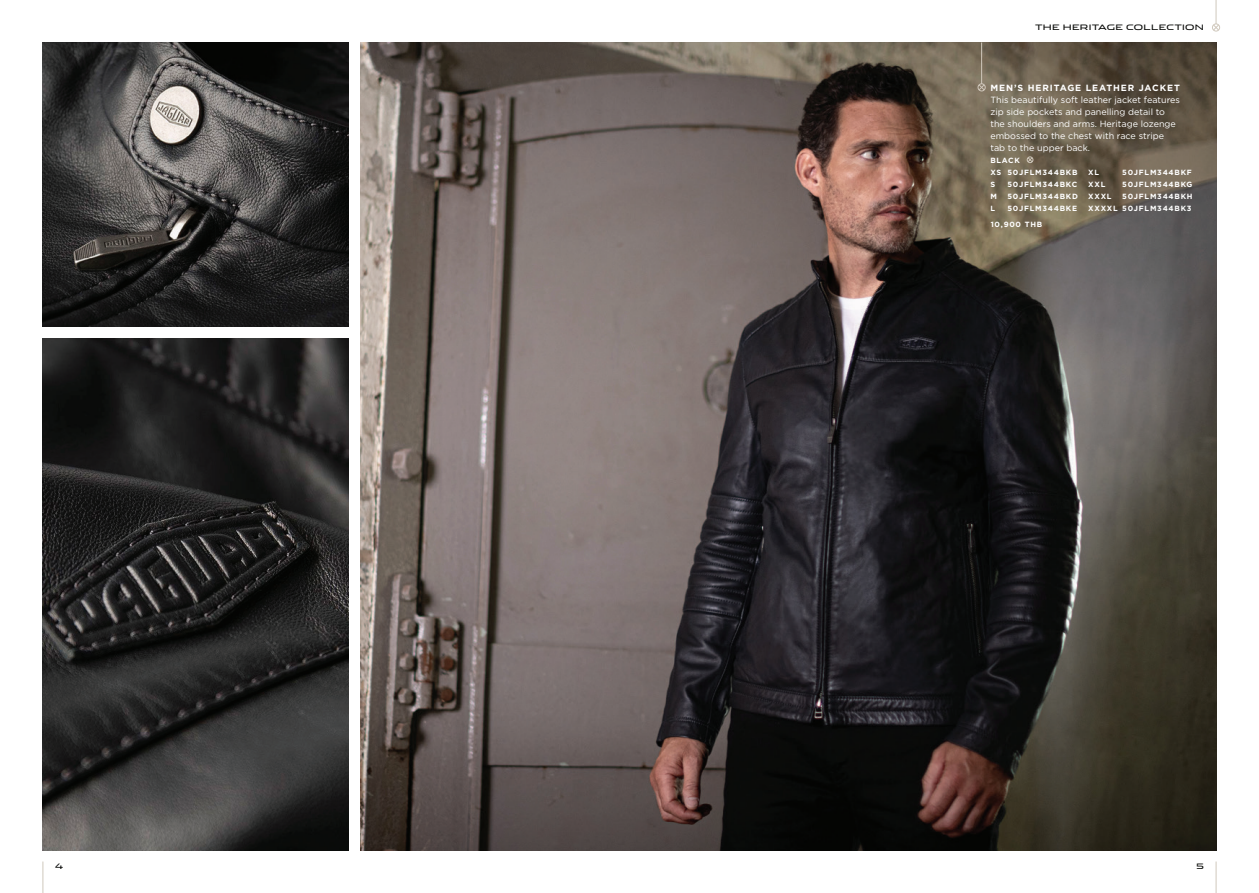
<style>
.page{position:relative;width:1259px;height:893px;background:#fff}
.page>*{position:absolute;margin:0;border:0;box-sizing:border-box;transform-origin:0 0}
.t1{font:9px/12px "Gotham";color:#fff}
.t2{font:700 9px "Gotham";letter-spacing:.1em;color:#fff}
.t3{font:700 7.5px "Gotham";letter-spacing:.1em;color:#fff}
.t4{font:7.5px "Jaguar";letter-spacing:.04em;color:#040503}
</style>
<div class="page">
<hr style="left:1215px;top:861px;width:1px;height:32px;background:#d0c8bc">
<hr style="left:43px;top:861px;width:1px;height:32px;background:#d0c8bc">
<svg style="left:1212px;top:0;width:7px;height:31px"></svg>
<div style="left:1212px;top:24px;width:8px;height:7px;border:1px solid #d0c8bc;border-radius:50%"></div>
<img style="left:361px;top:43px;width:855px;height:807px">
<img style="left:43px;top:43px;width:305px;height:283px">
<img style="left:43px;top:339px;width:305px;height:511px">
<svg style="left:1027px;top:157px;width:6px;height:6px"></svg>
<hr style="left:981px;top:43px;width:1px;height:41px;background:#d0c8bc">
<svg style="left:978px;top:84px;width:7px;height:7px"></svg>
<div style="left:977px;top:83px;width:8px;height:8px;border:1px solid #d0c8bc;border-radius:50%"></div>
<p class="t4" style="left:1035px;top:21px;width:170px">THE HERITAGE COLLECTION</p>
<p class="t2" style="left:990px;top:81px;width:191px">MEN’S HERITAGE LEATHER JACKET</p>
<p class="t1" style="left:990px;top:93px;width:191px">This beautifully soft leather jacket features zip side pockets and panelling detail to the shoulders and arms. Heritage lozenge embossed to the chest with race stripe tab to the upper back.</p>
<p class="t3" style="left:990px;top:155px;width:31px">BLACK</p>
<p class="t3" style="left:990px;top:167px;width:89px">XS 50JFLM344BKB</p>
<p class="t3" style="left:1088px;top:167px;width:12px">XL</p>
<p class="t3" style="left:1122px;top:167px;width:71px">50JFLM344BKF</p>
<p class="t3" style="left:990px;top:179px;width:6px">S</p>
<p class="t3" style="left:1007px;top:179px;width:71px">50JFLM344BKC</p>
<p class="t3" style="left:1088px;top:179px;width:19px">XXL</p>
<p class="t3" style="left:1122px;top:179px;width:72px">50JFLM344BKG</p>
<p class="t3" style="left:990px;top:191px;width:8px">M</p>
<p class="t3" style="left:1007px;top:191px;width:72px">50JFLM344BKD</p>
<p class="t3" style="left:1088px;top:191px;width:25px">XXXL</p>
<p class="t3" style="left:1122px;top:191px;width:72px">50JFLM344BKH</p>
<p class="t3" style="left:990px;top:203px;width:6px">L</p>
<p class="t3" style="left:1007px;top:203px;width:71px">50JFLM344BKE</p>
<p class="t3" style="left:1088px;top:203px;width:105px">XXXXL 50JFLM344BK3</p>
<p class="t3" style="left:990px;top:220px;width:53px">10,900 THB</p>
<p class="t4" style="left:55px;top:859px;width:10px">4</p>
<p class="t4" style="left:1196px;top:859px;width:9px">5</p>
</div>
